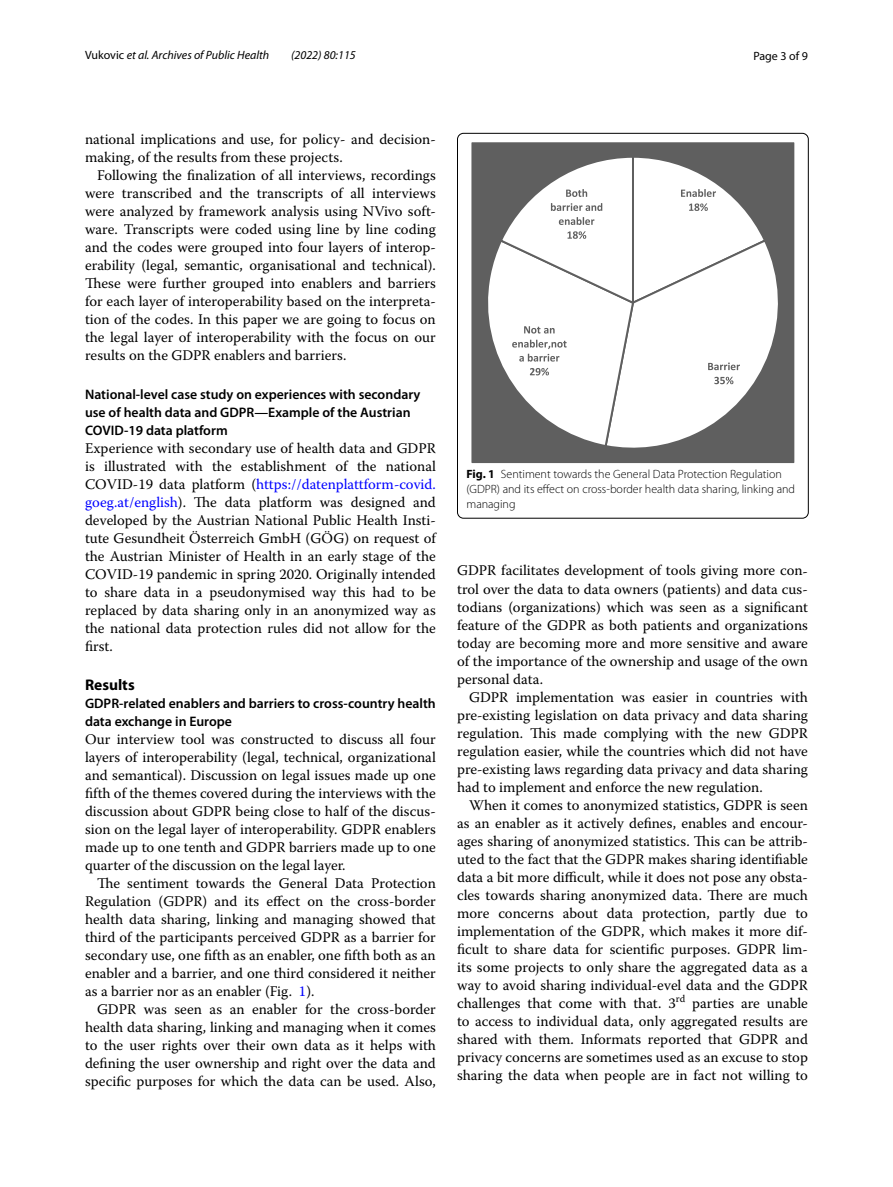
<style>
.page{position:relative;width:893px;height:1187px;background:#fff}
.page>*{position:absolute;margin:0;border:0;box-sizing:border-box;transform-origin:0 0}
.t1{font:700 15.45px "Myriad Pro";color:#000}
.t2{font:14.7px/18px "Warnock Pro";color:#000;text-align:justify}
.t3{font:600 13.8px/18px "Myriad Pro";color:#000}
.t4{font:300 12px/15px "Myriad Pro";color:#000}
.t5{font:italic 12px "Myriad Pro";color:#000}
.t6{font:12px "Myriad Pro";color:#000}
.s1{font-style:normal}
.s2{color:#00f}
.s3{font-weight:700}
</style>
<div class="page">
<div style="left:472px;top:143px;width:322px;height:319px;background:#5f5f5f"></div>
<svg style="left:488px;top:157px;width:290px;height:291px"></svg>
<div style="left:471px;top:142px;width:323px;height:321px;border:1px solid #5f5f5f"></div>
<div style="left:457px;top:133px;width:351px;height:385px;border:1px solid #000;border-radius:6px"></div>
<p class="t5" style="left:85px;top:48px;width:186px"><span class="s1">Vukovic</span> et al. Archives of Public Health</p>
<p class="t5" style="left:291px;top:48px;width:66px">(2022) 80:115</p>
<p class="t6" style="left:753px;top:48px;width:56px">Page 3 of 9</p>
<p class="t2" style="left:85px;top:130px;width:352px">national implications and use, for policy- and decision&shy;making, of the results from these projects.</p>
<p class="t2" style="left:85px;top:166px;width:352px;text-indent:12px">Following the finalization of all interviews, recordings were transcribed and the transcripts of all interviews were analyzed by framework analysis using NVivo soft&shy;ware. Transcripts were coded using line by line coding and the codes were grouped into four layers of interop&shy;erability (legal, semantic, organisational and technical).<br>These were further grouped into enablers and barriers for each layer of interoperability based on the interpreta&shy;tion of the codes. In this paper we are going to focus on the legal layer of interoperability with the focus on our results on the GDPR enablers and barriers.</p>
<p class="t3" style="left:85px;top:385px;width:337px">National‑level case study on experiences with secondary use of health data and GDPR—Example of the Austrian<br>COVID‑19 data platform</p>
<p class="t2" style="left:85px;top:438px;width:352px">Experience with secondary use of health data and GDPR is illustrated with the establishment of the national COVID-19 data platform (<span class="s2">https://datenplattform-covid. goeg.at/english</span>). The data platform was designed and developed by the Austrian National Public Health Insti&shy;tute Gesundheit Österreich GmbH (GÖG) on request of the Austrian Minister of Health in an early stage of the COVID-19 pandemic in spring 2020. Originally intended to share data in a pseudonymised way this had to be replaced by data sharing only in an anonymized way as the national data protection rules did not allow for the first.</p>
<p class="t1" style="left:85px;top:674px;width:51px">Results</p>
<p class="t3" style="left:85px;top:693px;width:352px">GDPR‑related enablers and barriers to cross‑country health data exchange in Europe</p>
<p class="t2" style="left:85px;top:729px;width:352px">Our interview tool was constructed to discuss all four layers of interoperability (legal, technical, organizational and semantical). Discussion on legal issues made up one fifth of the themes covered during the interviews with the discussion about GDPR being close to half of the discus&shy;sion on the legal layer of interoperability. GDPR enablers made up to one tenth and GDPR barriers made up to one quarter of the discussion on the legal layer.</p>
<p class="t2" style="left:85px;top:873px;width:352px;text-indent:12px">The sentiment towards the General Data Protection Regulation (GDPR) and its effect on the cross-border health data sharing, linking and managing showed that third of the participants perceived GDPR as a barrier for secondary use, one fifth as an enabler, one fifth both as an enabler and a barrier, and one third considered it neither as a barrier nor as an enabler (Fig. <span class="s2">1</span>).</p>
<p class="t2" style="left:85px;top:999px;width:352px;text-indent:12px">GDPR was seen as an enabler for the cross-border health data sharing, linking and managing when it comes to the user rights over their own data as it helps with defining the user ownership and right over the data and specific purposes for which the data can be used. Also,</p>
<p class="t4" style="left:466px;top:467px;width:330px"><span class="s3">Fig. 1</span> Sentiment towards the General Data Protection Regulation (GDPR) and its effect on cross-border health data sharing, linking and managing</p>
<p class="t2" style="left:457px;top:561px;width:352px">GDPR facilitates development of tools giving more con&shy;trol over the data to data owners (patients) and data cus&shy;todians (organizations) which was seen as a significant feature of the GDPR as both patients and organizations today are becoming more and more sensitive and aware of the importance of the ownership and usage of the own personal data.</p>
<p class="t2" style="left:457px;top:687px;width:352px;text-indent:12px">GDPR implementation was easier in countries with pre-existing legislation on data privacy and data sharing regulation. This made complying with the new GDPR regulation easier, while the countries which did not have pre-existing laws regarding data privacy and data sharing had to implement and enforce the new regulation.</p>
<p class="t2" style="left:457px;top:795px;width:352px;text-indent:12px">When it comes to anonymized statistics, GDPR is seen as an enabler as it actively defines, enables and encour&shy;ages sharing of anonymized statistics. This can be attrib&shy;uted to the fact that the GDPR makes sharing identifiable data a bit more difficult, while it does not pose any obsta&shy;cles towards sharing anonymized data. There are much more concerns about data protection, partly due to implementation of the GDPR, which makes it more dif&shy;ficult to share data for scientific purposes. GDPR lim&shy;its some projects to only share the aggregated data as a way to avoid sharing individual-evel data and the GDPR challenges that come with that. 3<sup>rd</sup> parties are unable to access to individual data, only aggregated results are shared with them. Informats reported that GDPR and privacy concerns are sometimes used as an excuse to stop sharing the data when people are in fact not willing to</p>
</div>
